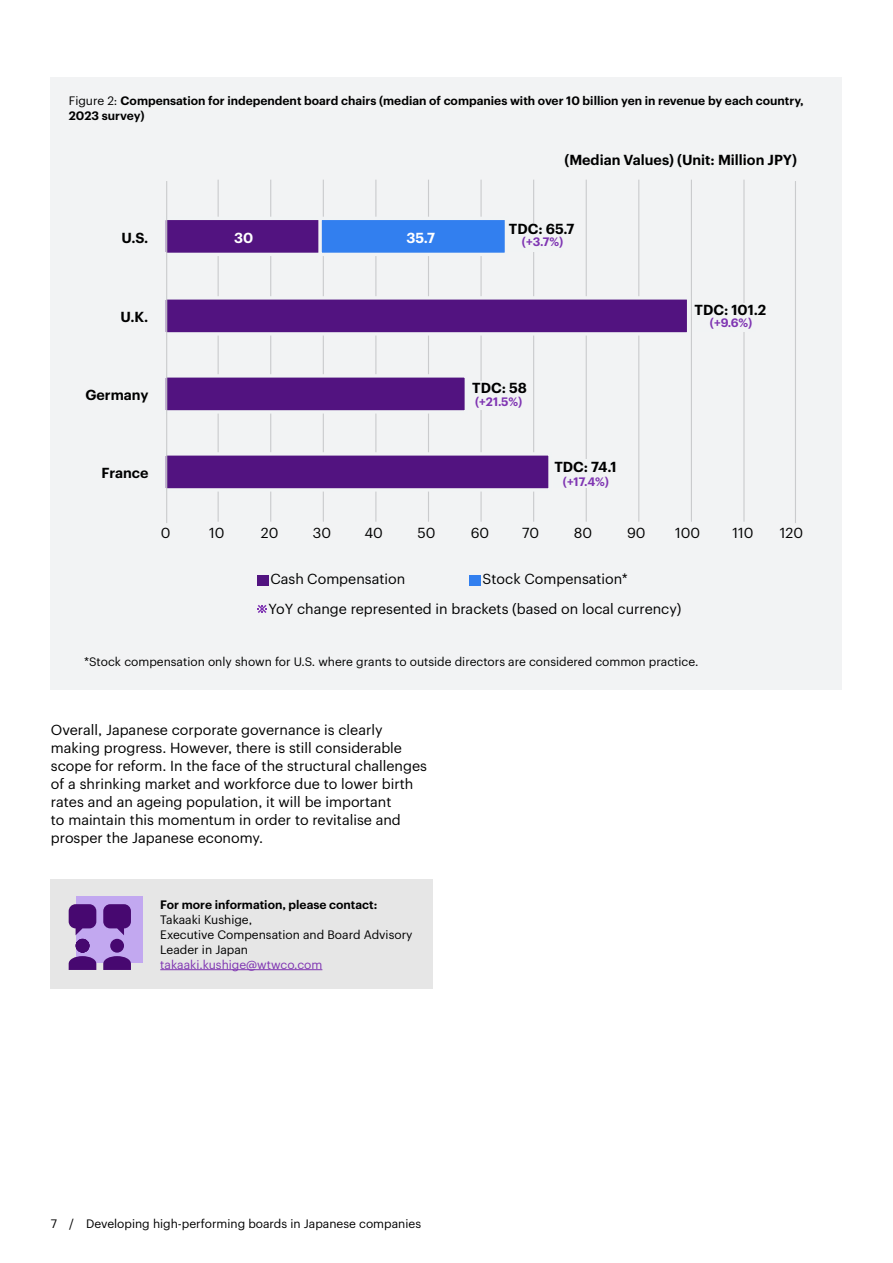
<style>
.page{position:relative;width:893px;height:1263px;background:#fff}
.page>*{position:absolute;margin:0;border:0;box-sizing:border-box;transform-origin:0 0}
.t1{font:14.25px/18px "Graphik";color:#000}
.t2{font:600 14.25px "Graphik";color:#000}
.t3{font:600 14.25px "Graphik";color:#fff}
.t4{font:12px/15px "Graphik";color:#000}
.t5{font:600 12px/15px "Graphik";color:#000}
.t6{font:600 12px "Graphik";color:#7f35b2}
.t7{font:12px "Graphik";color:#7f35b2}
.s1{font-weight:400}
</style>
<div class="page">
<div style="left:51px;top:141px;width:791px;height:549px;background:#f2f3f4"></div>
<div style="left:51px;top:78px;width:791px;height:63px;background:#f2f3f4"></div>
<hr style="left:218px;top:180px;width:1px;height:342px;background:#cacbcd">
<hr style="left:743px;top:180px;width:1px;height:342px;background:#cacbcd">
<hr style="left:270px;top:180px;width:1px;height:342px;background:#cacbcd">
<hr style="left:323px;top:180px;width:1px;height:342px;background:#cacbcd">
<hr style="left:375px;top:180px;width:1px;height:342px;background:#cacbcd">
<hr style="left:428px;top:180px;width:1px;height:342px;background:#cacbcd">
<hr style="left:480px;top:180px;width:2px;height:342px;background:#cacbcd">
<hr style="left:586px;top:180px;width:1px;height:342px;background:#cacbcd">
<hr style="left:638px;top:180px;width:1px;height:342px;background:#cacbcd">
<hr style="left:691px;top:180px;width:1px;height:342px;background:#cacbcd">
<hr style="left:533px;top:180px;width:1px;height:342px;background:#cacbcd">
<div style="left:162px;top:296px;width:528px;height:40px;background:#521380;border:3px solid #f1f3f4"></div>
<div style="left:162px;top:374px;width:306px;height:40px;background:#521380;border:3px solid #f1f3f4"></div>
<div style="left:162px;top:452px;width:390px;height:40px;background:#521380;border:3px solid #f1f3f4"></div>
<div style="left:162px;top:217px;width:160px;height:39px;background:#521380;border:3px solid #f1f3f4"></div>
<div style="left:318px;top:217px;width:190px;height:39px;background:#327fef;border:3px solid #f1f3f4"></div>
<div style="left:468px;top:381px;width:54px;height:28px;background:#f1f3f4"></div>
<div style="left:693px;top:303px;width:62px;height:28px;background:#f1f3f4"></div>
<div style="left:509px;top:223px;width:55px;height:28px;background:#f1f3f4"></div>
<hr style="left:166px;top:181px;width:1px;height:342px;background:#cacbcd">
<hr style="left:795px;top:181px;width:1px;height:342px;background:#cacbcd">
<div style="left:553px;top:459px;width:54px;height:29px;background:#f1f3f4"></div>
<div style="left:257px;top:575px;width:11px;height:10px;background:#521380"></div>
<div style="left:470px;top:575px;width:11px;height:10px;background:#327fef"></div>
<svg style="left:257px;top:605px;width:10px;height:8px"></svg>
<div style="left:51px;top:879px;width:382px;height:110px;background:#e6e6e6"></div>
<div style="left:76px;top:896px;width:67px;height:66px;background:#c2a8f0"></div>
<svg style="left:69px;top:904px;width:62px;height:66px"></svg>
<hr style="left:160px;top:969px;width:162px;height:1px;background:#7f35b2">
<p class="t5" style="left:69px;top:92px;width:736px"><span class="s1">Figure 2:</span> Compensation for independent board chairs (median of companies with over 10 billion yen in revenue by each country,<br>2023 survey)</p>
<p class="t2" style="left:564px;top:149px;width:234px">(Median Values) (Unit: Million JPY)</p>
<p class="t2" style="left:122px;top:227px;width:28px">U.S.</p>
<p class="t3" style="left:234px;top:227px;width:21px">30</p>
<p class="t3" style="left:407px;top:227px;width:30px">35.7</p>
<p class="t2" style="left:509px;top:218px;width:67px">TDC: 65.7</p>
<p class="t6" style="left:522px;top:233px;width:43px">(+3.7%)</p>
<p class="t2" style="left:120px;top:306px;width:30px">U.K.</p>
<p class="t2" style="left:85px;top:384px;width:65px">Germany</p>
<p class="t2" style="left:472px;top:377px;width:56px">TDC: 58</p>
<p class="t6" style="left:475px;top:393px;width:48px">(+21.5%)</p>
<p class="t2" style="left:694px;top:299px;width:73px">TDC: 101.2</p>
<p class="t6" style="left:710px;top:314px;width:44px">(+9.6%)</p>
<p class="t2" style="left:102px;top:462px;width:48px">France</p>
<p class="t2" style="left:554px;top:456px;width:64px">TDC: 74.1</p>
<p class="t6" style="left:563px;top:473px;width:47px">(+17.4%)</p>
<p class="t1" style="left:161px;top:523px;width:11px">0</p>
<p class="t1" style="left:209px;top:523px;width:17px">10</p>
<p class="t1" style="left:261px;top:523px;width:19px">20</p>
<p class="t1" style="left:313px;top:523px;width:20px">30</p>
<p class="t1" style="left:364px;top:523px;width:20px">40</p>
<p class="t1" style="left:417px;top:523px;width:19px">50</p>
<p class="t1" style="left:471px;top:523px;width:20px">60</p>
<p class="t1" style="left:522px;top:523px;width:18px">70</p>
<p class="t1" style="left:574px;top:523px;width:20px">80</p>
<p class="t1" style="left:627px;top:523px;width:20px">90</p>
<p class="t1" style="left:675px;top:523px;width:27px">100</p>
<p class="t1" style="left:733px;top:523px;width:23px">110</p>
<p class="t1" style="left:780px;top:523px;width:25px">120</p>
<p class="t1" style="left:269px;top:563px;width:414px;line-height:29.5px;text-indent:214px">Stock Compensation*<br>YoY change represented in brackets (based on local currency)</p>
<p class="t1" style="left:270px;top:569px;width:136px">Cash Compensation</p>
<p class="t4" style="left:84px;top:653px;width:616px">*Stock compensation only shown for U.S. where grants to outside directors are considered common practice.</p>
<p class="t1" style="left:51px;top:720px;width:378px">Overall, Japanese corporate governance is clearly making progress. However, there is still considerable scope for reform. In the face of the structural challenges of a shrinking market and workforce due to lower birth rates and an ageing population, it will be important<br>to maintain this momentum in order to revitalise and prosper the Japanese economy.</p>
<p class="t5" style="left:160px;top:896px;width:219px">For more information, please contact:</p>
<p class="t4" style="left:160px;top:911px;width:254px">Takaaki Kushige,<br>Executive Compensation and Board Advisory<br>Leader in Japan</p>
<p class="t7" style="left:160px;top:955px;width:164px">takaaki.kushige@wtwco.com</p>
<p class="t4" style="left:51px;top:1215px;width:372px">7 / Developing high-performing boards in Japanese companies</p>
</div>
